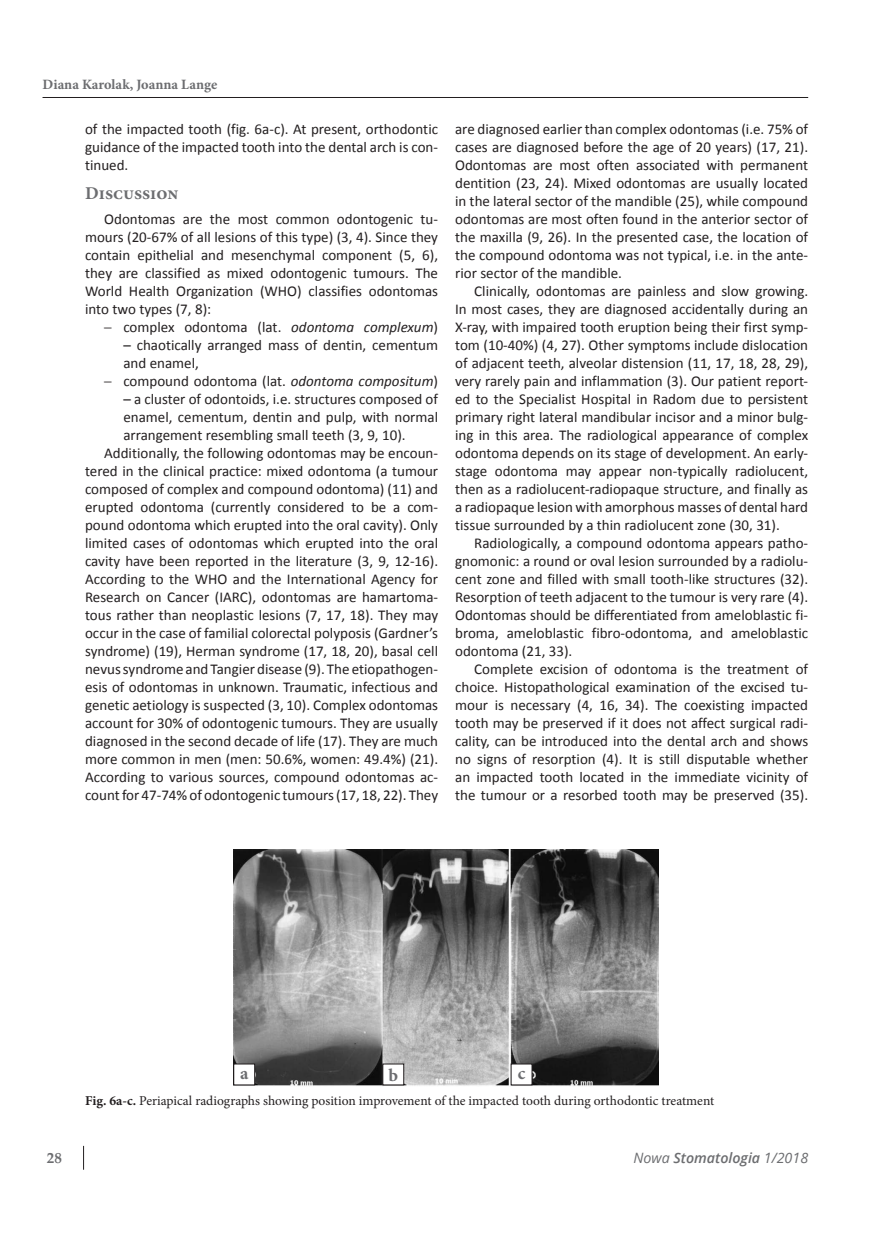
<style>
.page{position:relative;width:872px;height:1234px;background:#fff}
.page>*{position:absolute;margin:0;border:0;box-sizing:border-box;transform-origin:0 0}
.t1{font:700 18px "Minion Pro";color:#6c6d70}
.t2{font:15px/18px "Calibri";color:#231f20;text-align:justify}
.t3{font:700 15px "Palatino Linotype";color:#6c6d70}
.t4{font:700 14.25px "Minion Pro";color:#6c6d70}
.t5{font:italic 600 14.25px "Open Sans";color:#6c6d70}
.t6{font:13.5px "Minion Pro";color:#231f20}
.s1{font-family:"Szwajcar EE"}
.s2{font-style:italic}
.s3{font-weight:700}
.s4{font-weight:400}
</style>
<div class="page">
<hr style="left:43px;top:97px;width:765px;height:1px;background:#231f20">
<svg style="left:83px;top:1145px;width:1px;height:24px"></svg>
<img style="left:233px;top:849px;width:426px;height:237px">
<div style="left:234px;top:1063px;width:21px;height:21px;background:#fff"></div>
<div style="left:233px;top:1063px;width:22px;height:21px;border:1px solid #231f20"></div>
<div style="left:383px;top:1063px;width:21px;height:21px;background:#fff"></div>
<div style="left:382px;top:1063px;width:22px;height:21px;border:1px solid #231f20"></div>
<div style="left:511px;top:1063px;width:21px;height:21px;background:#fff"></div>
<div style="left:511px;top:1063px;width:21px;height:21px;border:1px solid #231f20"></div>
<p class="t4" style="left:43px;top:74px;width:176px">Diana Karolak, Joanna Lange</p>
<p class="t2" style="left:85px;top:120px;width:354px">of the impacted tooth (fig. 6a-c). At present, orthodontic guidance of the impacted tooth into the dental arch is con&shy;tinued.</p>
<p class="t1" style="left:85px;top:181px;width:95px">Discussion</p>
<p class="t2" style="left:85px;top:210px;width:354px;text-indent:19px">Odontomas are the most common odontogenic tu&shy;mours (20-67% of all lesions of this type) (3, 4). Since they contain epithelial and mesenchymal component (5, 6), they are classified as mixed odontogenic tumours. The World Health Organization (WHO) classifies odontomas into two types (7, 8):</p>
<p class="t2" style="left:104px;top:318px;width:335px"><span class="s1">–</span> complex odontoma (lat. <span class="s2">odontoma complexum</span>)</p>
<p class="t2" style="left:123px;top:336px;width:316px">– chaotically arranged mass of dentin, cementum and enamel,</p>
<p class="t2" style="left:104px;top:372px;width:335px"><span class="s1">–</span> compound odontoma (lat. <span class="s2">odontoma compositum</span>)</p>
<p class="t2" style="left:123px;top:390px;width:316px">– a cluster of odontoids, i.e. structures composed of</p>
<p class="t2" style="left:123px;top:408px;width:316px">enamel, cementum, dentin and pulp, with normal</p>
<p class="t2" style="left:123px;top:426px;width:284px">arrangement resembling small teeth (3, 9, 10).</p>
<p class="t2" style="left:104px;top:444px;width:335px">Additionally, the following odontomas may be encoun-</p>
<p class="t2" style="left:85px;top:462px;width:354px">tered in the clinical practice: mixed odontoma (a tumour</p>
<p class="t2" style="left:85px;top:480px;width:354px">composed of complex and compound odontoma) (11) and</p>
<p class="t2" style="left:85px;top:498px;width:354px">erupted odontoma (currently considered to be a com-</p>
<p class="t2" style="left:85px;top:516px;width:354px">pound odontoma which erupted into the oral cavity). Only</p>
<p class="t2" style="left:85px;top:534px;width:354px">limited cases of odontomas which erupted into the oral</p>
<p class="t2" style="left:85px;top:552px;width:354px">cavity have been reported in the literature (3, 9, 12-16).</p>
<p class="t2" style="left:85px;top:570px;width:354px">According to the WHO and the International Agency for</p>
<p class="t2" style="left:85px;top:588px;width:354px">Research on Cancer (IARC), odontomas are hamartoma-</p>
<p class="t2" style="left:85px;top:606px;width:354px">tous rather than neoplastic lesions (7, 17, 18). They may</p>
<p class="t2" style="left:85px;top:624px;width:354px">occur in the case of familial colorectal polyposis (Gardner’s</p>
<p class="t2" style="left:85px;top:642px;width:354px">syndrome) (19), Herman syndrome (17, 18, 20), basal cell</p>
<p class="t2" style="left:85px;top:660px;width:354px">nevus syndrome and Tangier disease (9). The etiopathogen-</p>
<p class="t2" style="left:85px;top:678px;width:354px">esis of odontomas in unknown. Traumatic, infectious and</p>
<p class="t2" style="left:85px;top:696px;width:354px">genetic aetiology is suspected (3, 10). Complex odontomas</p>
<p class="t2" style="left:85px;top:714px;width:354px">account for 30% of odontogenic tumours. They are usually</p>
<p class="t2" style="left:85px;top:732px;width:354px">diagnosed in the second decade of life (17). They are much</p>
<p class="t2" style="left:85px;top:750px;width:354px">more common in men (men: 50.6%, women: 49.4%) (21).</p>
<p class="t2" style="left:85px;top:768px;width:354px">According to various sources, compound odontomas ac-</p>
<p class="t2" style="left:85px;top:786px;width:354px">count for 47-74% of odontogenic tumours(17, 18, 22). They</p>
<p class="t2" style="left:455px;top:120px;width:354px">are diagnosed earlier than complex odontomas (i.e. 75% of cases are diagnosed before the age of 20 years) (17, 21).<br>Odontomas are most often associated with permanent dentition (23, 24). Mixed odontomas are usually located in the lateral sector of the mandible (25), while compound odontomas are most often found in the anterior sector of the maxilla (9, 26). In the presented case, the location of the compound odontoma was not typical, i.e. in the ante&shy;rior sector of the mandible.</p>
<p class="t2" style="left:455px;top:282px;width:354px;text-indent:19px">Clinically, odontomas are painless and slow growing.<br>In most cases, they are diagnosed accidentally during an X-ray, with impaired tooth eruption being their first symp&shy;tom (10-40%) (4, 27). Other symptoms include dislocation of adjacent teeth, alveolar distension (11, 17, 18, 28, 29), very rarely pain and inflammation (3). Our patient report&shy;ed to the Specialist Hospital in Radom due to persistent primary right lateral mandibular incisor and a minor bulg&shy;ing in this area. The radiological appearance of complex odontoma depends on its stage of development. An early&shy;stage odontoma may appear non-typically radiolucent, then as a radiolucent-radiopaque structure, and finally as a radiopaque lesion with amorphous masses of dental hard tissue surrounded by a thin radiolucent zone (30, 31).</p>
<p class="t2" style="left:455px;top:534px;width:354px;text-indent:19px">Radiologically, a compound odontoma appears patho&shy;gnomonic: a round or oval lesion surrounded by a radiolu&shy;cent zone and filled with small tooth-like structures (32).<br>Resorption of teeth adjacent to the tumour is very rare (4).<br>Odontomas should be differentiated from ameloblastic fi&shy;broma, ameloblastic fibro-odontoma, and ameloblastic odontoma (21, 33).</p>
<p class="t2" style="left:455px;top:660px;width:354px;text-indent:19px">Complete excision of odontoma is the treatment of choice. Histopathological examination of the excised tu&shy;mour is necessary (4, 16, 34). The coexisting impacted tooth may be preserved if it does not affect surgical radi&shy;cality, can be introduced into the dental arch and shows no signs of resorption (4). It is still disputable whether an impacted tooth located in the immediate vicinity of the tumour or a resorbed tooth may be preserved (35).</p>
<p class="t1" style="left:240px;top:1060px;width:10px">a</p>
<p class="t1" style="left:388px;top:1062px;width:11px">b</p>
<p class="t1" style="left:518px;top:1060px;width:9px">c</p>
<p class="t6" style="left:85px;top:1091px;width:630px"><span class="s3">Fig. 6a-c.</span> Periapical radiographs showing position improvement of the impacted tooth during orthodontic treatment</p>
<p class="t3" style="left:47px;top:1146px;width:17px">28</p>
<p class="t5" style="left:633px;top:1147px;width:176px"><span class="s4">Nowa</span> Stomatologia <span class="s4">1/2018</span></p>
</div>
